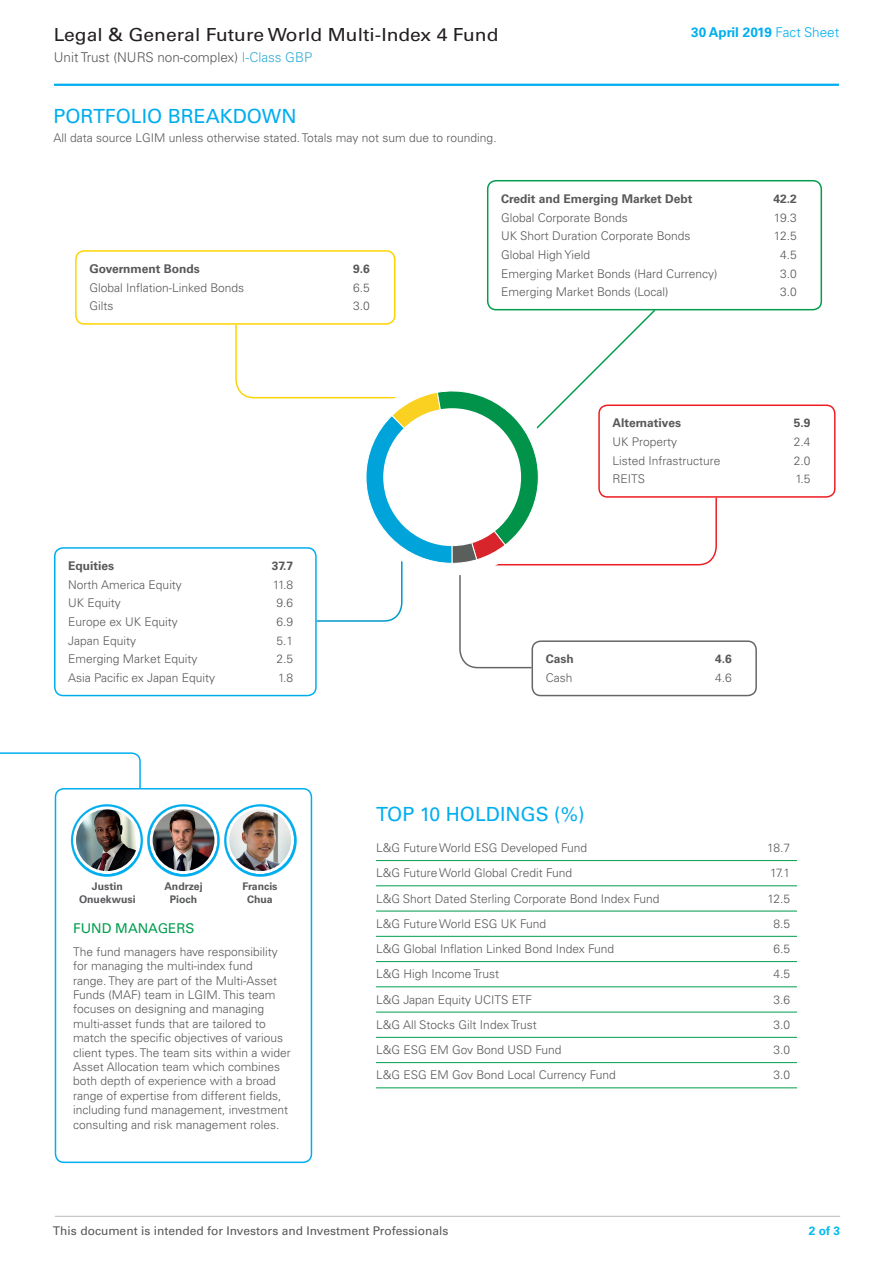
<style>
.page{position:relative;width:893px;height:1263px;background:#fff}
.page>*{position:absolute;margin:0;border:0;box-sizing:border-box;transform-origin:0 0}
.Grey_section_header{font:19.5px "Univers LT Pro 55 Roman";color:#00aeef}
.Blue_header{font:19.5px "Univers LT Pro 55 Roman";color:#00aeef}
.Document_title{font:18px "Univers LT Pro 55 Roman";color:#231f20;scale:1.07 1}
.Body{font:300 13.5px "Univers LT Pro 45";color:#57585a}
.Blue_header-2{font:700 13.5px "Univers LT Pro 65";color:#00aeef}
.Green_header{font:13.5px "Univers LT Pro 55 Roman";color:#009e4d}
.Body-2{font:300 12px/14.4px "Univers LT Pro 45";color:#57585a}
.Table_body_Green{font:300 12px "Univers LT Pro 45";color:#57585a}
.Body-3{font:700 12px "Univers LT Pro 65";color:#57585a}
.Body-4{font:12px "Univers LT Pro 55 Roman";color:#57585a}
.Body-5{font:700 12px "Univers LT Pro 65";color:#00baf1}
.Body-6{font:700 10.5px/12.6px "Univers LT Pro 65";color:#57585a;text-align:center}
.s1{color:#33add6}
.s2{font-family:"Univers LT Pro 45";font-weight:300}
</style>
<div class="page">
<hr style="left:54px;top:84px;width:785px;height:2px;background:#00aeef">
<hr style="left:55px;top:1216px;width:785px;height:1px;background:#bcbdc0">
<svg style="left:0;top:752px;width:141px;height:38px"></svg>
<hr style="left:376px;top:860px;width:421px;height:1px;background:#009e4d">
<hr style="left:376px;top:885px;width:421px;height:1px;background:#009e4d">
<hr style="left:376px;top:911px;width:421px;height:1px;background:#009e4d">
<hr style="left:376px;top:936px;width:421px;height:1px;background:#009e4d">
<hr style="left:376px;top:961px;width:421px;height:1px;background:#009e4d">
<hr style="left:376px;top:986px;width:421px;height:1px;background:#009e4d">
<hr style="left:376px;top:1012px;width:421px;height:1px;background:#009e4d">
<hr style="left:376px;top:1037px;width:421px;height:1px;background:#009e4d">
<hr style="left:376px;top:1062px;width:421px;height:1px;background:#009e4d">
<hr style="left:376px;top:1087px;width:421px;height:1px;background:#009e4d">
<div style="left:55px;top:788px;width:257px;height:375px;border:2px solid #00aeef;border-radius:9px"></div>
<img style="left:154px;top:804px;width:58px;height:71px">
<img style="left:212px;top:804px;width:85px;height:71px">
<img style="left:70px;top:804px;width:84px;height:71px">
<div style="left:54px;top:547px;width:263px;height:149px;border:2px solid #00aeef;border-radius:9px"></div>
<div style="left:75px;top:250px;width:320px;height:75px;border:2px solid #fed304;border-radius:9px"></div>
<div style="left:487px;top:180px;width:335px;height:130px;border:2px solid #009e4d;border-radius:9px"></div>
<div style="left:598px;top:404px;width:237px;height:94px;border:2px solid #ee1d23;border-radius:9px"></div>
<div style="left:531px;top:640px;width:226px;height:56px;border:2px solid #666;border-radius:9px"></div>
<svg style="left:235px;top:310px;width:483px;height:359px"></svg>
<div style="left:383px;top:408px;width:138px;height:138px;background:#fff;border-radius:50%"></div>
<p class="Document_title" style="left:54px;top:24px;width:417px">Legal &amp; General Future World Multi-Index 4 Fund</p>
<p class="Body" style="left:54px;top:49px;width:260px">Unit Trust (NURS non-complex) <span class="s1">I-Class GBP</span></p>
<p class="Grey_section_header" style="left:54px;top:105px;width:244px">PORTFOLIO BREAKDOWN</p>
<p class="Body-2" style="left:54px;top:130px;width:445px">All data source LGIM unless otherwise stated. Totals may not sum due to rounding.</p>
<p class="Blue_header-2" style="left:691px;top:25px;width:150px">30 April 2019 <span class="s2">Fact Sheet</span></p>
<p class="Body-3" style="left:89px;top:262px;width:112px">Government Bonds</p>
<p class="Body-3" style="left:353px;top:262px;width:18px">9.6</p>
<p class="Body-2" style="left:89px;top:280px;width:156px">Global Inflation-Linked Bonds</p>
<p class="Body-2" style="left:353px;top:280px;width:18px">6.5</p>
<p class="Body-2" style="left:89px;top:299px;width:26px">Gilts</p>
<p class="Body-2" style="left:353px;top:299px;width:18px">3.0</p>
<p class="Body-3" style="left:68px;top:559px;width:48px">Equities</p>
<p class="Body-3" style="left:272px;top:559px;width:23px">37.7</p>
<p class="Body-2" style="left:68px;top:577px;width:115px">North America Equity</p>
<p class="Body-2" style="left:273px;top:577px;width:22px">11.8</p>
<p class="Body-2" style="left:68px;top:596px;width:54px">UK Equity</p>
<p class="Body-2" style="left:277px;top:596px;width:18px">9.6</p>
<p class="Body-2" style="left:68px;top:615px;width:111px">Europe ex UK Equity</p>
<p class="Body-2" style="left:277px;top:615px;width:18px">6.9</p>
<p class="Body-2" style="left:68px;top:633px;width:69px">Japan Equity</p>
<p class="Body-2" style="left:277px;top:633px;width:18px">5.1</p>
<p class="Body-2" style="left:68px;top:652px;width:131px">Emerging Market Equity</p>
<p class="Body-2" style="left:277px;top:652px;width:18px">2.5</p>
<p class="Body-2" style="left:68px;top:670px;width:148px">Asia Pacific ex Japan Equity</p>
<p class="Body-2" style="left:278px;top:670px;width:16px">1.8</p>
<p class="Body-3" style="left:501px;top:192px;width:193px">Credit and Emerging Market Debt</p>
<p class="Body-3" style="left:773px;top:192px;width:25px">42.2</p>
<p class="Body-2" style="left:501px;top:210px;width:128px">Global Corporate Bonds</p>
<p class="Body-2" style="left:774px;top:210px;width:24px">19.3</p>
<p class="Body-2" style="left:501px;top:229px;width:191px">UK Short Duration Corporate Bonds</p>
<p class="Body-2" style="left:774px;top:229px;width:24px">12.5</p>
<p class="Body-2" style="left:501px;top:247px;width:90px">Global High Yield</p>
<p class="Body-2" style="left:780px;top:247px;width:18px">4.5</p>
<p class="Body-2" style="left:501px;top:266px;width:218px">Emerging Market Bonds (Hard Currency)</p>
<p class="Body-2" style="left:780px;top:266px;width:18px">3.0</p>
<p class="Body-2" style="left:501px;top:285px;width:169px">Emerging Market Bonds (Local)</p>
<p class="Body-2" style="left:780px;top:285px;width:18px">3.0</p>
<p class="Body-3" style="left:613px;top:416px;width:70px">Alternatives</p>
<p class="Body-3" style="left:794px;top:416px;width:18px">5.9</p>
<p class="Body-2" style="left:613px;top:435px;width:66px">UK Property</p>
<p class="Body-2" style="left:794px;top:435px;width:18px">2.4</p>
<p class="Body-2" style="left:613px;top:453px;width:109px">Listed Infrastructure</p>
<p class="Body-2" style="left:794px;top:453px;width:18px">2.0</p>
<p class="Body-2" style="left:613px;top:472px;width:34px">REITS</p>
<p class="Body-2" style="left:796px;top:472px;width:16px">1.5</p>
<p class="Body-3" style="left:546px;top:652px;width:30px">Cash</p>
<p class="Body-3" style="left:715px;top:652px;width:18px">4.6</p>
<p class="Body-2" style="left:546px;top:670px;width:28px">Cash</p>
<p class="Body-2" style="left:715px;top:670px;width:18px">4.6</p>
<p class="Body-6" style="left:79px;top:880px;width:58px">Justin<br>Onuekwusi</p>
<p class="Body-6" style="left:164px;top:880px;width:40px">Andrzej<br>Pioch</p>
<p class="Body-6" style="left:242px;top:880px;width:37px">Francis<br>Chua</p>
<p class="Green_header" style="left:73px;top:920px;width:123px">FUND MANAGERS</p>
<p class="Body-2" style="left:73px;top:944px;width:219px">The fund managers have responsibility for managing the multi-index fund<br>range. They are part of the Multi-Asset Funds (MAF) team in LGIM. This team focuses on designing and managing multi-asset funds that are tailored to match the specific objectives of various client types. The team sits within a wider Asset Allocation team which combines both depth of experience with a broad range of expertise from different fields, including fund management, investment consulting and risk management roles.</p>
<p class="Blue_header" style="left:376px;top:802px;width:210px">TOP 10 HOLDINGS (%)</p>
<p class="Table_body_Green" style="left:376px;top:840px;width:213px">L&amp;G Future World ESG Developed Fund</p>
<p class="Table_body_Green" style="left:767px;top:840px;width:24px">18.7</p>
<p class="Table_body_Green" style="left:376px;top:866px;width:198px">L&amp;G Future World Global Credit Fund</p>
<p class="Table_body_Green" style="left:770px;top:866px;width:21px">17.1</p>
<p class="Table_body_Green" style="left:376px;top:891px;width:285px">L&amp;G Short Dated Sterling Corporate Bond Index Fund</p>
<p class="Table_body_Green" style="left:767px;top:891px;width:24px">12.5</p>
<p class="Table_body_Green" style="left:376px;top:916px;width:172px">L&amp;G Future World ESG UK Fund</p>
<p class="Table_body_Green" style="left:773px;top:916px;width:18px">8.5</p>
<p class="Table_body_Green" style="left:376px;top:941px;width:240px">L&amp;G Global Inflation Linked Bond Index Fund</p>
<p class="Table_body_Green" style="left:773px;top:941px;width:18px">6.5</p>
<p class="Table_body_Green" style="left:376px;top:967px;width:125px">L&amp;G High Income Trust</p>
<p class="Table_body_Green" style="left:773px;top:967px;width:18px">4.5</p>
<p class="Table_body_Green" style="left:376px;top:992px;width:158px">L&amp;G Japan Equity UCITS ETF</p>
<p class="Table_body_Green" style="left:773px;top:992px;width:18px">3.6</p>
<p class="Table_body_Green" style="left:376px;top:1017px;width:162px">L&amp;G All Stocks Gilt Index Trust</p>
<p class="Table_body_Green" style="left:773px;top:1017px;width:18px">3.0</p>
<p class="Table_body_Green" style="left:376px;top:1042px;width:187px">L&amp;G ESG EM Gov Bond USD Fund</p>
<p class="Table_body_Green" style="left:773px;top:1042px;width:18px">3.0</p>
<p class="Table_body_Green" style="left:376px;top:1068px;width:241px">L&amp;G ESG EM Gov Bond Local Currency Fund</p>
<p class="Table_body_Green" style="left:773px;top:1068px;width:18px">3.0</p>
<p class="Body-4" style="left:53px;top:1224px;width:397px">This document is intended for Investors and Investment Professionals</p>
<p class="Body-5" style="left:809px;top:1223px;width:33px">2 of 3</p>
</div>
